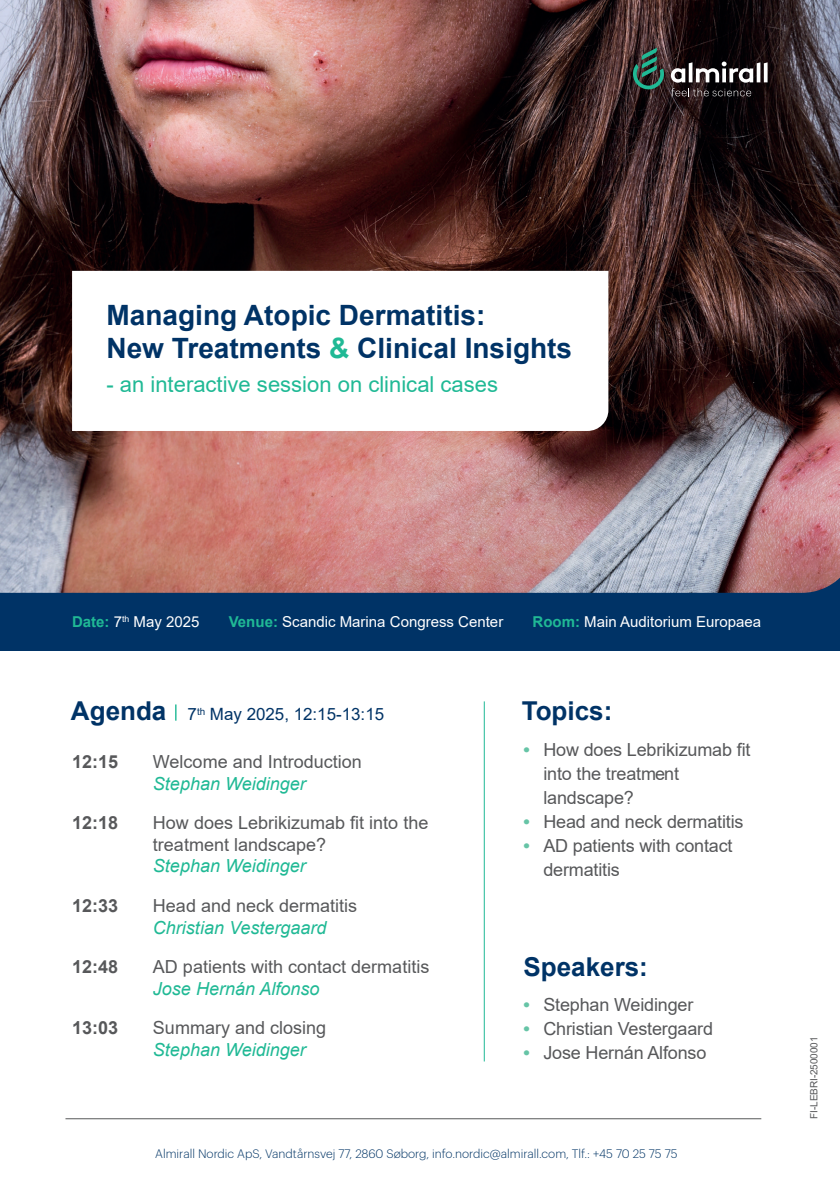
<style>
.page{position:relative;width:840px;height:1191px;background:#fff}
.page>*{position:absolute;margin:0;border:0;box-sizing:border-box;transform-origin:0 0}
.t1{font:700 28px "Arial";color:#036}
.t2{font:700 26px "Arial";color:#036}
.t3{font:22px "Arial";color:#20b995}
.t4{font:18px/24px "Arial";letter-spacing:-.01em;color:#57585a}
.t5{font:italic 18px "Arial";color:#20b995}
.t6{font:700 18px "Arial";color:#57585a}
.t7{font:17px "Arial";color:#036}
.t8{font:15px "Arial";color:#fff}
.Default{font:300 12px "Graphik";color:#003465}
.t9{font:10px "Arial";letter-spacing:-.01em;color:#57585a}
.s1{color:#20b995}
.s2{font-weight:700;color:#20b995}
.s3{font-weight:700;font-size:26px}
.s4{font-weight:700;color:#66c4a6}
</style>
<div class="page">
<div style="left:0;top:537px;width:839px;height:114px;background:#036"></div>
<img style="left:0;top:0;width:839px;height:593px">
<svg style="left:632px;top:48px;width:31px;height:42px"></svg>
<svg style="left:670px;top:62px;width:97px;height:34px"></svg>
<svg style="left:175px;top:704px;width:1px;height:16px"></svg>
<hr style="left:65px;top:1118px;width:695px;height:1px;background:#57585a">
<hr style="left:483px;top:701px;width:1px;height:360px;background:#20b995">
<svg style="left:72px;top:271px;width:536px;height:160px"></svg>
<p class="t1" style="left:106px;top:295px;width:380px">Managing Atopic Dermatitis:</p>
<p class="t1" style="left:106px;top:329px;width:467px">New Treatments <span class="s1">&amp;</span> Clinical Insights</p>
<p class="t3" style="left:106px;top:369px;width:393px">- an interactive session on clinical cases</p>
<p class="t8" style="left:72px;top:611px;width:129px"><span class="s2">Date:</span> 7<sup>th</sup> May 2025</p>
<p class="t8" style="left:229px;top:611px;width:276px"><span class="s2">Venue:</span> Scandic Marina Congress Center</p>
<p class="t8" style="left:532px;top:611px;width:230px"><span class="s2">Room:</span> Main Auditorium Europaea</p>
<p class="t7" style="left:71px;top:702px;width:314px"><span class="s3">Agenda</span> 7<sup>th</sup> May 2025, 12:15-13:15</p>
<p class="t2" style="left:521px;top:693px;width:92px">Topics:</p>
<p class="t6" style="left:72px;top:749px;width:48px">12:15</p>
<p class="t4" style="left:153px;top:749px;width:210px">Welcome and Introduction</p>
<p class="t5" style="left:153px;top:771px;width:154px">Stephan Weidinger</p>
<p class="t6" style="left:72px;top:810px;width:48px">12:18</p>
<p class="t4" style="left:153px;top:812px;width:277px;line-height:21.6px">How does Lebrikizumab fit into the treatment landscape?</p>
<p class="t5" style="left:153px;top:854px;width:154px">Stephan Weidinger</p>
<p class="t6" style="left:72px;top:893px;width:48px">12:33</p>
<p class="t4" style="left:153px;top:893px;width:206px">Head and neck dermatitis</p>
<p class="t5" style="left:153px;top:915px;width:175px">Christian Vestergaard</p>
<p class="t6" style="left:72px;top:954px;width:48px">12:48</p>
<p class="t4" style="left:153px;top:954px;width:278px">AD patients with contact dermatitis</p>
<p class="t5" style="left:153px;top:976px;width:168px">Jose Hernán Alfonso</p>
<p class="t6" style="left:72px;top:1015px;width:48px">13:03</p>
<p class="t4" style="left:153px;top:1016px;width:175px">Summary and closing</p>
<p class="t5" style="left:153px;top:1038px;width:154px">Stephan Weidinger</p>
<p class="t4" style="left:543px;top:737px;width:208px;text-indent:-20px"><span class="s4">•</span> How does Lebrikizumab fit into the treatment landscape?</p>
<p class="t4" style="left:523px;top:809px;width:221px"><span class="s4">•</span> Head and neck dermatitis</p>
<p class="t4" style="left:543px;top:833px;width:190px;text-indent:-20px"><span class="s4">•</span> AD patients with contact dermatitis</p>
<p class="t2" style="left:523px;top:948px;width:126px">Speakers:</p>
<p class="t4" style="left:523px;top:992px;width:171px"><span class="s4">•</span> Stephan Weidinger</p>
<p class="t4" style="left:523px;top:1016px;width:191px"><span class="s4">•</span> Christian Vestergaard</p>
<p class="t4" style="left:523px;top:1040px;width:184px"><span class="s4">•</span> Jose Hernán Alfonso</p>
<p class="t9" style="left:806px;top:1118px;width:83px;rotate:-90deg">FI-LEBRI-2500001</p>
<p class="Default" style="left:155px;top:1145px;width:523px">Almirall Nordic ApS, Vandtårnsvej 77, 2860 Søborg, info.nordic@almirall.com, Tlf.: +45 70 25 75 75</p>
</div>
